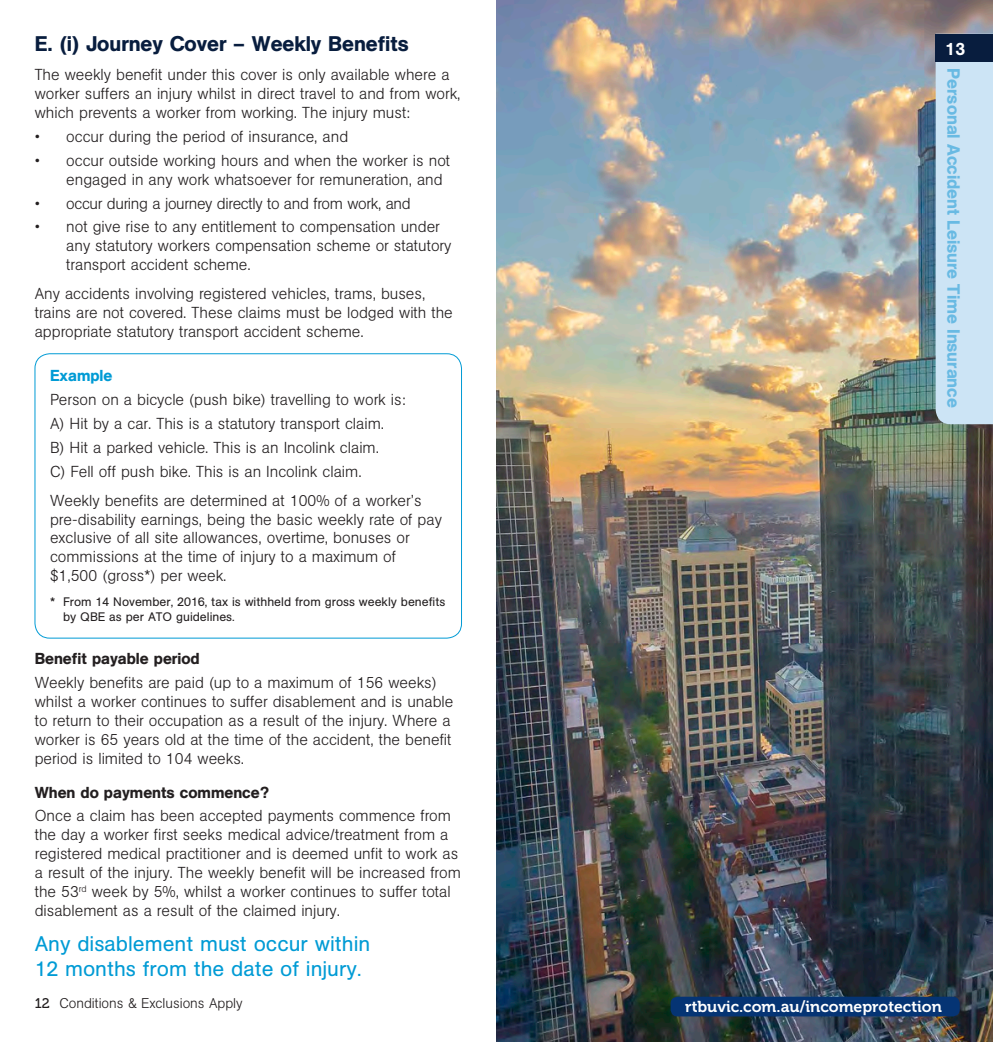
<style>
.page{position:relative;width:993px;height:1042px;background:#fff}
.page>*{position:absolute;margin:0;border:0;box-sizing:border-box;transform-origin:0 0}
.Quotes{font:21px/25.2px "AG Book BQ";color:#009bd5}
.Subheading{font:500 21px "AG Book BQ";color:#081d3e}
.t1{font:500 17.5px "AG Book BQ";color:#69bae3}
.t2{font:500 17.5px "AG Book BQ";color:#fff}
.Body_Copy{font:300 15.75px/18.9px "AG Book BQ";color:#231f20}
.Body_copy_-_BOLD{font:300 15.75px/18.9px "AG Book BQ";color:#231f20}
.Body_Copy-2{font:300 15.75px "AG Book BQ";letter-spacing:-.02em;color:#231f20}
.Subs_-_Black{font:500 15.75px "AG Book BQ";color:#231f20}
.t3{font:15.75px "Museo 700";color:#fff}
.Subs_-_Black-2{font:500 15.75px "AG Book BQ";color:#009bd5}
.t4{font:300 14px "AG Book BQ";color:#231f20}
.Notes_Small{font:12.25px/14.7px "AG Book BQ";color:#231f20}
.s1{font-family:"Museo 500";font-weight:400}
</style>
<div class="page">
<img style="left:496px;top:0;width:496px;height:1042px">
<div style="left:35px;top:353px;width:426px;height:285px;border:1px solid #009bd5;border-radius:15px"></div>
<div style="left:670px;top:996px;width:289px;height:20px;background:#053474;border-radius:7px"></div>
<div style="left:935px;top:61px;width:57px;height:363px;background:#cce4f5"></div>
<div style="left:935px;top:34px;width:57px;height:27px;background:#081d3e"></div>
<p class="Subheading" style="left:35px;top:31px;width:375px">E. (i) Journey Cover – Weekly Benefits</p>
<p class="Body_copy_-_BOLD" style="left:35px;top:65px;width:427px">The weekly benefit under this cover is only available where a worker suffers an injury whilst in direct travel to and from work, which prevents a worker from working. The injury must:</p>
<p class="Body_Copy" style="left:35px;top:127px;width:315px">• occur during the period of insurance, and</p>
<p class="Body_Copy" style="left:66px;top:151px;width:385px;text-indent:-31px">• occur outside working hours and when the worker is not engaged in any work whatsoever for remuneration, and</p>
<p class="Body_Copy-2" style="left:35px;top:194px;width:377px">• occur during a journey directly to and from work, and</p>
<p class="Body_Copy" style="left:66px;top:217px;width:386px;text-indent:-31px">• not give rise to any entitlement to compensation under any statutory workers compensation scheme or statutory transport accident scheme.</p>
<p class="Body_Copy" style="left:35px;top:284px;width:419px">Any accidents involving registered vehicles, trams, buses, trains are not covered. These claims must be lodged with the appropriate statutory transport accident scheme.</p>
<p class="Subs_-_Black-2" style="left:50px;top:366px;width:64px">Example</p>
<p class="Body_Copy" style="left:50px;top:390px;width:357px">Person on a bicycle (push bike) travelling to work is:</p>
<p class="Body_Copy" style="left:50px;top:414px;width:335px">A) Hit by a car. This is a statutory transport claim.</p>
<p class="Body_Copy" style="left:50px;top:438px;width:330px">B) Hit a parked vehicle. This is an Incolink claim.</p>
<p class="Body_Copy" style="left:50px;top:462px;width:313px">C) Fell off push bike. This is an Incolink claim.</p>
<p class="Body_Copy" style="left:50px;top:491px;width:393px">Weekly benefits are determined at 100% of a worker’s pre-disability earnings, being the basic weekly rate of pay exclusive of all site allowances, overtime, bonuses or commissions at the time of injury to a maximum of $1,500 (gross*) per week.</p>
<p class="Notes_Small" style="left:63px;top:594px;width:383px;text-indent:-13px">* From 14 November, 2016, tax is withheld from gross weekly benefits by QBE as per ATO guidelines.</p>
<p class="Subs_-_Black" style="left:35px;top:649px;width:166px">Benefit payable period</p>
<p class="Body_Copy" style="left:35px;top:673px;width:420px">Weekly benefits are paid (up to a maximum of 156 weeks) whilst a worker continues to suffer disablement and is unable to return to their occupation as a result of the injury. Where a worker is 65 years old at the time of the accident, the benefit period is limited to 104 weeks.</p>
<p class="Subs_-_Black" style="left:35px;top:782px;width:236px">When do payments commence?</p>
<p class="Body_Copy" style="left:35px;top:806px;width:427px">Once a claim has been accepted payments commence from the day a worker first seeks medical advice/treatment from a registered medical practitioner and is deemed unfit to work as a result of the injury. The weekly benefit will be increased from the 53<sup>rd</sup> week by 5%, whilst a worker continues to suffer total disablement as a result of the claimed injury.</p>
<p class="Quotes" style="left:35px;top:931px;width:337px">Any disablement must occur within<br>12 months from the date of injury.</p>
<p class="t4" style="left:35px;top:995px;width:209px"><span class="s1">12</span> Conditions &amp; Exclusions Apply</p>
<p class="t3" style="left:685px;top:997px;width:258px">rtbuvic.com.au/incomeprotection</p>
<p class="t2" style="left:945px;top:38px;width:21px">13</p>
<p class="t1" style="left:963px;top:68px;width:340px;rotate:90deg">Personal Accident Leisure Time Insurance</p>
</div>
